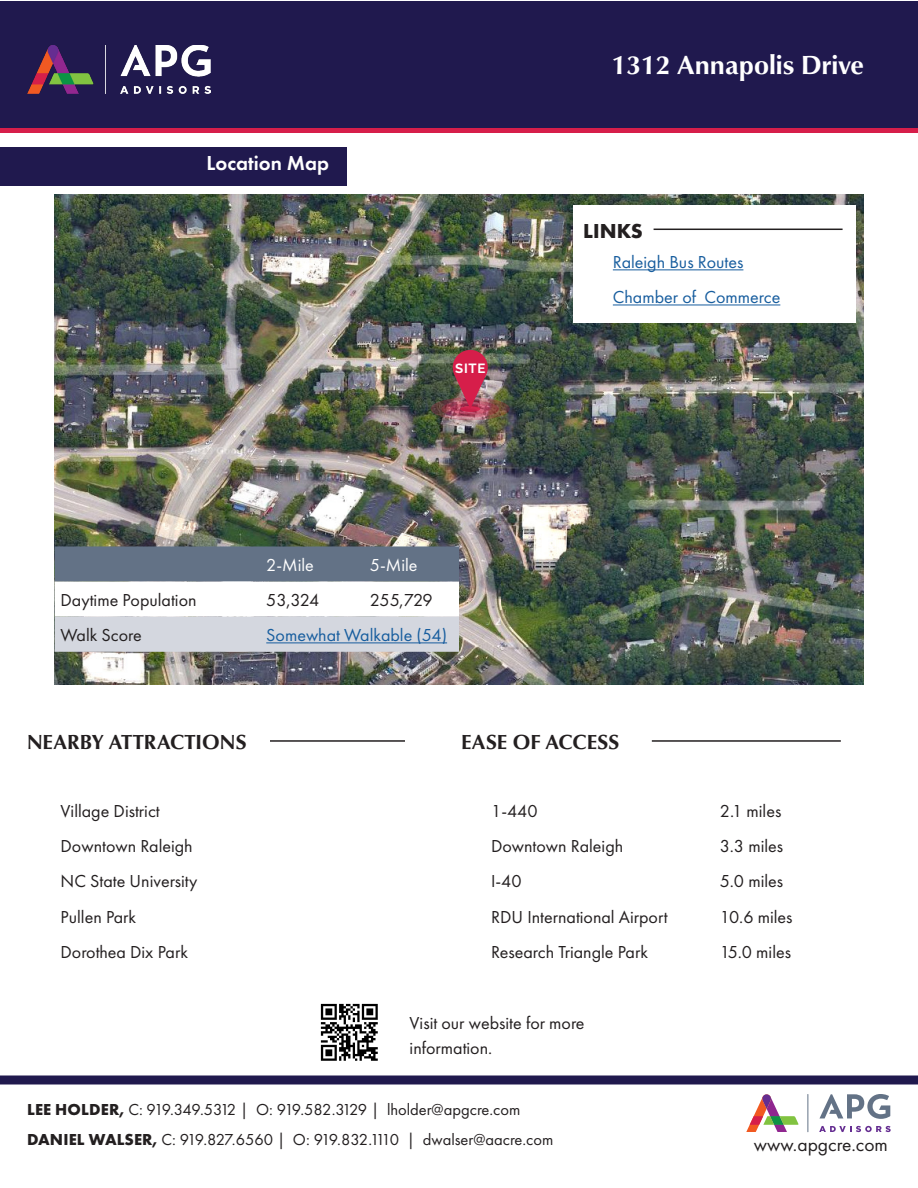
<style>
.page{position:relative;width:918px;height:1188px;background:#fff}
.page>*{position:absolute;margin:0;border:0;box-sizing:border-box;transform-origin:0 0}
.t1{font:700 27px "Classico URW";color:#fff}
.t2{font:700 21px "Classico URW";color:#231f20}
.t3{font:600 21px "Futura PT";color:#fff}
.t4{font:700 21px "Futura PT";letter-spacing:.01em;color:#231f20}
.t5{font:19.5px "Futura PT";color:#231f20}
.County_Map_City_Names{font:18px/25.5px "Futura PT";color:#231f20}
.County_Map_City_Names-2{font:18px "Futura PT";color:#175d9e}
.County_Map_City_Names-3{font:18px "Futura PT";color:#fff}
.t6{font:16.5px/30px "Futura PT";color:#231f20}
.t7{font:700 13.35px "Raleway";color:#fff}
.s1{font-weight:700}
</style>
<div class="page">
<hr style="left:808px;top:1094px;width:1px;height:38px;background:#637286">
<svg style="left:819px;top:1126px;width:72px;height:6px"></svg>
<svg style="left:746px;top:1094px;width:53px;height:38px"></svg>
<svg style="left:819px;top:1094px;width:71px;height:25px"></svg>
<div style="left:0;top:6px;width:918px;height:127px;background:#d61e4a"></div>
<div style="left:0;top:1px;width:918px;height:127px;background:#20194e"></div>
<img style="left:27px;top:45px;width:184px;height:49px">
<div style="left:0;top:1076px;width:918px;height:8px;background:#20194e"></div>
<div style="left:0;top:147px;width:346px;height:39px;background:#20194e"></div>
<img style="left:54px;top:194px;width:810px;height:490px">
<div style="left:573px;top:206px;width:282px;height:117px;background:#fff"></div>
<svg style="left:612px;top:269px;width:169px;height:37px"></svg>
<hr style="left:613px;top:269px;width:130px;height:1px;background:#175d9e">
<hr style="left:613px;top:305px;width:167px;height:1px;background:#175d9e">
<svg style="left:55px;top:546px;width:404px;height:106px"></svg>
<hr style="left:266px;top:642px;width:181px;height:1px;background:#175d9e">
<hr style="left:654px;top:229px;width:189px;height:1px;background:#231f20">
<svg style="left:431px;top:397px;width:79px;height:23px"></svg>
<svg style="left:451px;top:403px;width:39px;height:12px"></svg>
<svg style="left:460px;top:406px;width:20px;height:6px"></svg>
<img style="left:450px;top:350px;width:40px;height:59px">
<hr style="left:652px;top:740px;width:189px;height:2px;background:#231f20">
<hr style="left:270px;top:740px;width:135px;height:2px;background:#231f20">
<img style="left:320px;top:1003px;width:58px;height:58px">
<p class="t3" style="left:207px;top:150px;width:124px">Location Map</p>
<p class="t7" style="left:455px;top:361px;width:32px">SITE</p>
<p class="County_Map_City_Names-3" style="left:266px;top:554px;width:49px">2-Mile</p>
<p class="County_Map_City_Names-3" style="left:370px;top:554px;width:49px">5-Mile</p>
<p class="County_Map_City_Names" style="left:61px;top:587px;width:137px">Daytime Population</p>
<p class="County_Map_City_Names" style="left:266px;top:587px;width:55px">53,324</p>
<p class="County_Map_City_Names" style="left:370px;top:587px;width:64px">255,729</p>
<p class="County_Map_City_Names" style="left:61px;top:622px;width:83px">Walk Score</p>
<p class="County_Map_City_Names-2" style="left:266px;top:624px;width:182px">Somewhat Walkable (54)</p>
<h1 class="t1" style="left:611px;top:45px;width:254px">1312 Annapolis Drive</h1>
<p class="t4" style="left:583px;top:217px;width:61px">LINKS</p>
<p class="County_Map_City_Names-2" style="left:613px;top:251px;width:132px">Raleigh Bus Routes</p>
<p class="County_Map_City_Names-2" style="left:613px;top:287px;width:169px">Chamber of Commerce</p>
<p class="t2" style="left:27px;top:727px;width:221px">NEARBY ATTRACTIONS</p>
<p class="t2" style="left:461px;top:727px;width:160px">EASE OF ACCESS</p>
<p class="County_Map_City_Names" style="left:61px;top:798px;width:101px">Village District</p>
<p class="County_Map_City_Names" style="left:61px;top:834px;width:134px">Downtown Raleigh</p>
<p class="County_Map_City_Names" style="left:61px;top:869px;width:138px">NC State University</p>
<p class="County_Map_City_Names" style="left:61px;top:904px;width:77px">Pullen Park</p>
<p class="County_Map_City_Names" style="left:61px;top:939px;width:129px">Dorothea Dix Park</p>
<p class="County_Map_City_Names" style="left:491px;top:798px;width:48px">1-440</p>
<p class="County_Map_City_Names" style="left:720px;top:798px;width:63px">2.1 miles</p>
<p class="County_Map_City_Names" style="left:491px;top:834px;width:134px">Downtown Raleigh</p>
<p class="County_Map_City_Names" style="left:720px;top:834px;width:65px">3.3 miles</p>
<p class="County_Map_City_Names" style="left:491px;top:869px;width:32px">I-40</p>
<p class="County_Map_City_Names" style="left:720px;top:869px;width:65px">5.0 miles</p>
<p class="County_Map_City_Names" style="left:491px;top:904px;width:178px">RDU International Airport</p>
<p class="County_Map_City_Names" style="left:720px;top:904px;width:74px">10.6 miles</p>
<p class="County_Map_City_Names" style="left:491px;top:939px;width:158px">Research Triangle Park</p>
<p class="County_Map_City_Names" style="left:720px;top:939px;width:73px">15.0 miles</p>
<p class="County_Map_City_Names" style="left:410px;top:1010px;width:176px">Visit our website for more information.</p>
<p class="t6" style="left:27px;top:1094px;width:528px"><span class="s1">LEE HOLDER,</span> C: 919.349.5312 | O: 919.582.3129 | lholder@apgcre.com<br><span class="s1">DANIEL WALSER,</span> C: 919.827.6560 | O: 919.832.1110 | dwalser@aacre.com</p>
<p class="t5" style="left:754px;top:1133px;width:136px">www.apgcre.com</p>
</div>
